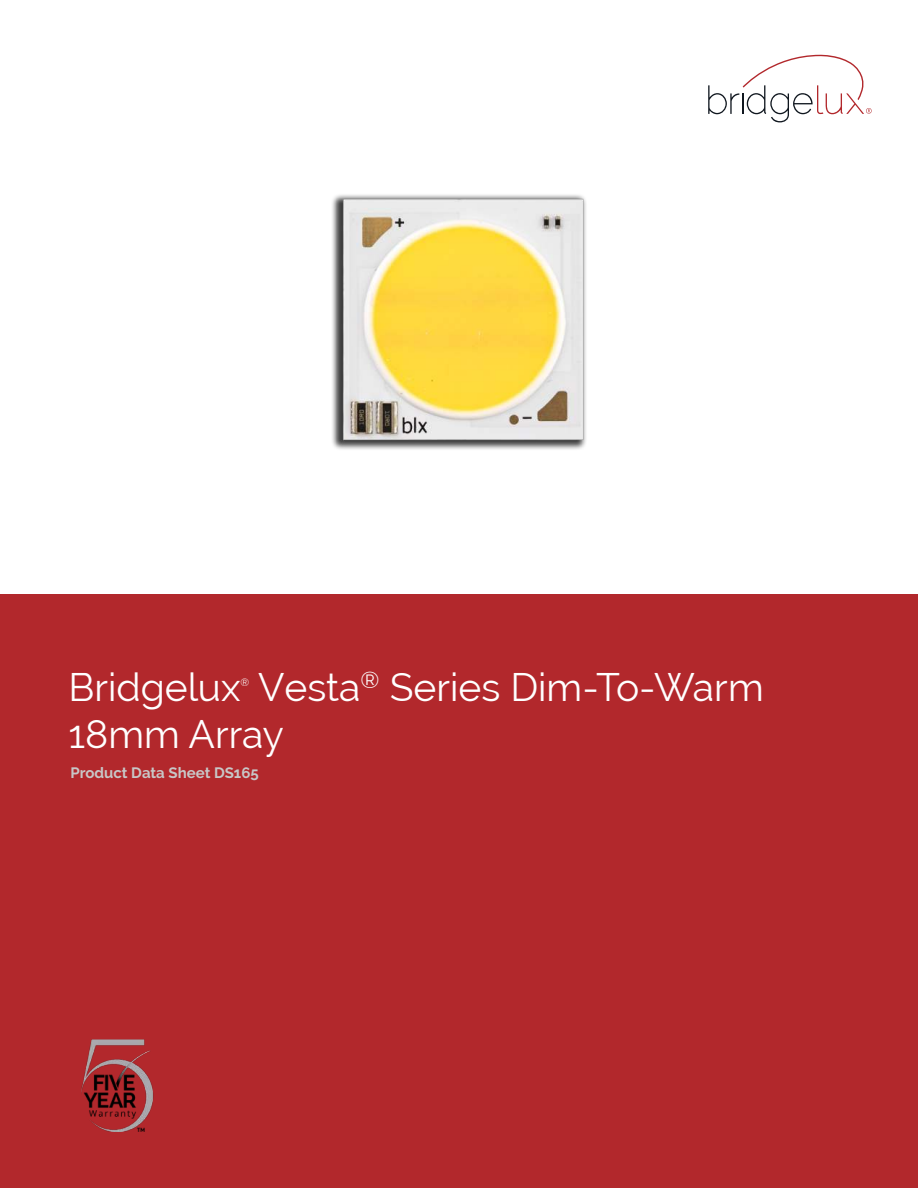
<style>
.page{position:relative;width:918px;height:1188px;background:#fff}
.page>*{position:absolute;margin:0;border:0;box-sizing:border-box;transform-origin:0 0}
.t1{font:39px "Raleway";color:#fff}
.t2{font:700 15px "Raleway";color:#c8c7c7}
.t3{font:10.5px "Raleway";color:#fff}
</style>
<div class="page">
<div style="left:0;top:594px;width:918px;height:594px;background:#b2282c"></div>
<svg style="left:708px;top:55px;width:164px;height:67px"></svg>
<img style="left:332px;top:195px;width:254px;height:255px">
<img style="left:81px;top:1039px;width:73px;height:92px">
<p class="t1" style="left:68px;top:672px;width:697px">Bridgelux Vesta<sup>®</sup> Series Dim-To-Warm</p>
<p class="t3" style="left:241px;top:678px;width:10px">®</p>
<p class="t1" style="left:68px;top:719px;width:217px">18mm Array</p>
<p class="t2" style="left:71px;top:767px;width:190px">Product Data Sheet DS165</p>
</div>
